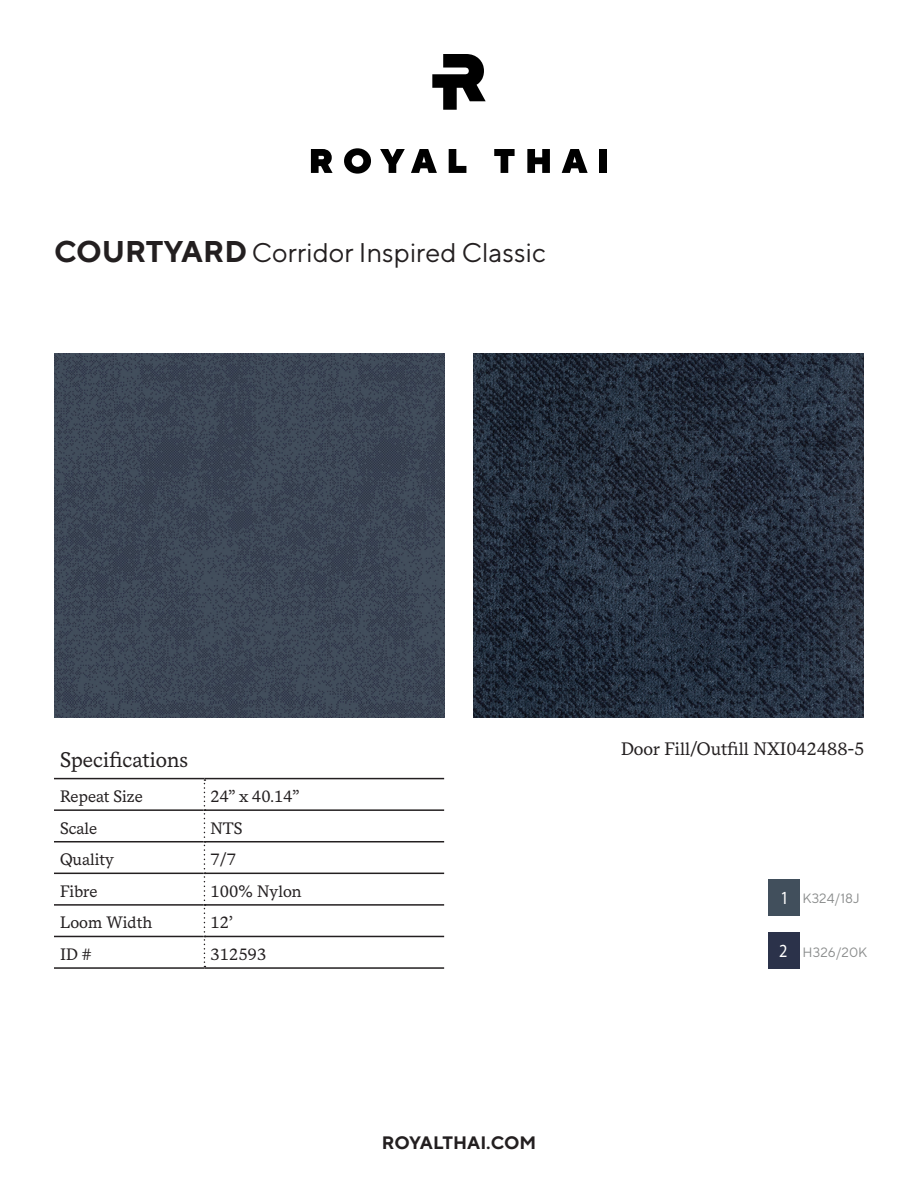
<style>
.page{position:relative;width:918px;height:1188px;background:#fff}
.page>*{position:absolute;margin:0;border:0;box-sizing:border-box;transform-origin:0 0}
.t1{font:27px "TT Norms";color:#231f20}
.t2{font:21px "Messina Serif";color:#231f20}
.t3{font:18px "Messina Serif";color:#231f20}
.t4{font:700 18px "TT Norms";color:#231f20}
.t5{font:16.5px "Messina Serif";color:#231f20}
.Paragraph_Style_2{font:13.5px "TT Norms";color:#8a8c8c}
.s1{font-weight:700;font-size:30px}
.s2{font-family:"Myriad Pro";font-size:18.6px;color:#fff}
</style>
<div class="page">
<svg style="left:311px;top:149px;width:22px;height:24px"></svg>
<svg style="left:344px;top:148px;width:27px;height:26px"></svg>
<svg style="left:380px;top:149px;width:25px;height:24px"></svg>
<svg style="left:411px;top:149px;width:26px;height:24px"></svg>
<svg style="left:449px;top:149px;width:17px;height:24px"></svg>
<svg style="left:494px;top:149px;width:21px;height:24px"></svg>
<svg style="left:527px;top:149px;width:23px;height:24px"></svg>
<svg style="left:562px;top:149px;width:26px;height:24px"></svg>
<div style="left:599px;top:149px;width:8px;height:24px;background:#000"></div>
<svg style="left:432px;top:54px;width:54px;height:56px"></svg>
<img style="left:54px;top:353px;width:390px;height:365px">
<img style="left:474px;top:353px;width:390px;height:365px">
<hr style="left:54px;top:778px;width:150px;height:1px;background:#231f20">
<hr style="left:204px;top:778px;width:240px;height:1px;background:#231f20">
<hr style="left:54px;top:809px;width:150px;height:2px;background:#231f20">
<hr style="left:205px;top:809px;width:239px;height:2px;background:#231f20">
<hr style="left:54px;top:841px;width:150px;height:1px;background:#231f20">
<hr style="left:205px;top:841px;width:239px;height:1px;background:#231f20">
<hr style="left:54px;top:873px;width:150px;height:1px;background:#231f20">
<hr style="left:205px;top:873px;width:239px;height:1px;background:#231f20">
<hr style="left:54px;top:904px;width:150px;height:2px;background:#231f20">
<hr style="left:205px;top:904px;width:239px;height:2px;background:#231f20">
<hr style="left:54px;top:936px;width:150px;height:1px;background:#231f20">
<hr style="left:205px;top:936px;width:239px;height:1px;background:#231f20">
<hr style="left:54px;top:967px;width:150px;height:2px;background:#231f20">
<hr style="left:204px;top:967px;width:240px;height:2px;background:#231f20">
<svg style="left:204px;top:779px;width:1px;height:188px"></svg>
<div style="left:768px;top:879px;width:32px;height:36px;background:#414f5c"></div>
<div style="left:768px;top:933px;width:32px;height:36px;background:#2b324a"></div>
<p class="t1" style="left:54px;top:236px;width:493px"><span class="s1">COURTYARD</span> Corridor Inspired Classic</p>
<p class="t2" style="left:60px;top:748px;width:130px">Specifications</p>
<p class="t5" style="left:60px;top:787px;width:84px">Repeat Size</p>
<p class="t5" style="left:210px;top:787px;width:90px">24” x 40.14”</p>
<p class="t5" style="left:60px;top:818px;width:39px">Scale</p>
<p class="t5" style="left:210px;top:818px;width:34px">NTS</p>
<p class="t5" style="left:60px;top:850px;width:56px">Quality</p>
<p class="t5" style="left:210px;top:850px;width:27px">7/7</p>
<p class="t5" style="left:60px;top:881px;width:39px">Fibre</p>
<p class="t5" style="left:210px;top:881px;width:93px">100% Nylon</p>
<p class="t5" style="left:60px;top:913px;width:94px">Loom Width</p>
<p class="t5" style="left:210px;top:913px;width:24px">12’</p>
<p class="t5" style="left:60px;top:944px;width:33px">ID #</p>
<p class="t5" style="left:210px;top:944px;width:58px">312593</p>
<p class="t4" style="left:382px;top:1131px;width:156px">ROYALTHAI.COM</p>
<p class="t3" style="left:621px;top:738px;width:245px">Door Fill/Outfill NXI042488-5</p>
<p class="Paragraph_Style_2" style="left:780px;top:890px;width:81px"><span class="s2">1</span> K324/18J</p>
<p class="Paragraph_Style_2" style="left:779px;top:944px;width:89px"><span class="s2">2</span> H326/20K</p>
</div>
